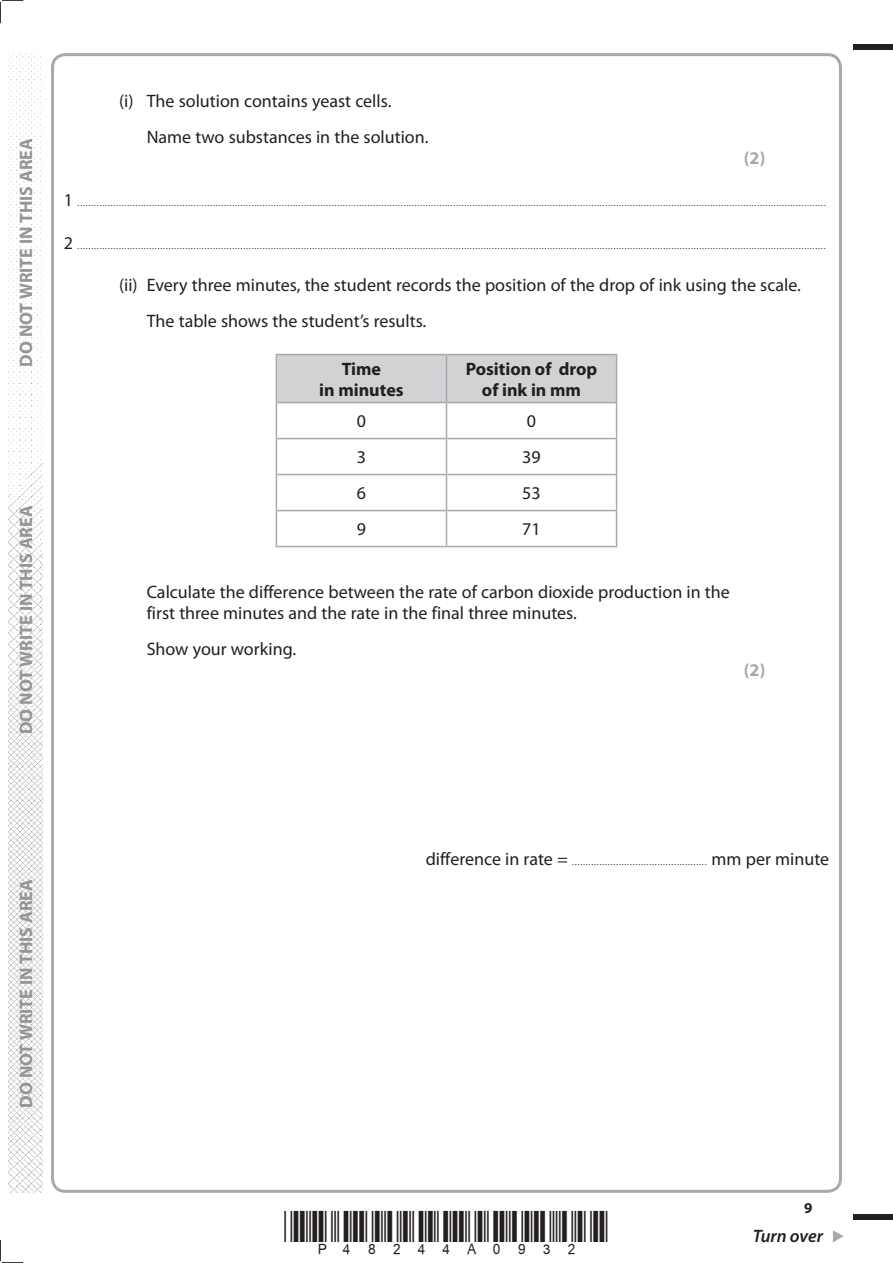
<style>
.page{position:relative;width:893px;height:1263px;background:#fff}
.page>*{position:absolute;margin:0;border:0;box-sizing:border-box;transform-origin:0 0}
.t1{font:39px "Bar Code 39 c HR";color:#231f20}
.t2{font:18px/36px "Myriad Pro";color:#231f20}
.t3{font:700 18px "Myriad Pro";color:#939598}
.t4{font:700 18px/21.6px "Myriad Pro";color:#231f20;text-align:center}
.t5{font:italic 600 18px "Myriad Pro";letter-spacing:-.005em;color:#231f20}
.t6{font:700 18px "Myriad Pro";color:#a8a9ad}
.t7{font:700 15px "Myriad Pro";color:#231f20}
.t8{font:9px "Myriad Pro";color:#231f20}
.s1{font-size:18px}
</style>
<div class="page">
<div style="left:853px;top:45px;width:40px;height:5px;background:#231f20"></div>
<div style="left:853px;top:1214px;width:40px;height:6px;background:#231f20"></div>
<svg style="left:833px;top:1230px;width:10px;height:12px"></svg>
<svg style="left:0;top:0;width:23px;height:23px"></svg>
<svg style="left:0;top:1240px;width:23px;height:23px"></svg>
<img style="left:9px;top:53px;width:34px;height:1140px">
<div style="left:277px;top:355px;width:339px;height:47px;background:#d1d2d4"></div>
<hr style="left:276px;top:354px;width:170px;height:1px;background:#a8a9ad">
<hr style="left:276px;top:355px;width:1px;height:47px;background:#a8a9ad">
<hr style="left:446px;top:354px;width:171px;height:1px;background:#a8a9ad">
<hr style="left:446px;top:355px;width:1px;height:47px;background:#a8a9ad">
<hr style="left:616px;top:355px;width:1px;height:47px;background:#a8a9ad">
<hr style="left:276px;top:402px;width:170px;height:1px;background:#a8a9ad">
<hr style="left:276px;top:403px;width:1px;height:35px;background:#a8a9ad">
<hr style="left:446px;top:402px;width:171px;height:1px;background:#a8a9ad">
<hr style="left:446px;top:403px;width:1px;height:35px;background:#a8a9ad">
<hr style="left:616px;top:403px;width:1px;height:35px;background:#a8a9ad">
<hr style="left:276px;top:438px;width:170px;height:1px;background:#a8a9ad">
<hr style="left:276px;top:439px;width:1px;height:35px;background:#a8a9ad">
<hr style="left:446px;top:438px;width:171px;height:1px;background:#a8a9ad">
<hr style="left:446px;top:439px;width:1px;height:35px;background:#a8a9ad">
<hr style="left:616px;top:439px;width:1px;height:35px;background:#a8a9ad">
<hr style="left:276px;top:474px;width:170px;height:1px;background:#a8a9ad">
<hr style="left:276px;top:475px;width:1px;height:35px;background:#a8a9ad">
<hr style="left:446px;top:474px;width:171px;height:1px;background:#a8a9ad">
<hr style="left:446px;top:475px;width:1px;height:35px;background:#a8a9ad">
<hr style="left:616px;top:475px;width:1px;height:35px;background:#a8a9ad">
<hr style="left:276px;top:510px;width:170px;height:1px;background:#a8a9ad">
<hr style="left:276px;top:511px;width:1px;height:35px;background:#a8a9ad">
<hr style="left:446px;top:510px;width:171px;height:1px;background:#a8a9ad">
<hr style="left:446px;top:511px;width:1px;height:35px;background:#a8a9ad">
<hr style="left:616px;top:511px;width:1px;height:35px;background:#a8a9ad">
<hr style="left:276px;top:546px;width:170px;height:1px;background:#a8a9ad">
<hr style="left:446px;top:546px;width:171px;height:1px;background:#a8a9ad">
<h2 class="t3" style="left:14px;top:367px;width:230px;rotate:-90deg">DO NOT WRITE IN THIS AREA</h2>
<h2 class="t3" style="left:14px;top:734px;width:230px;rotate:-90deg">DO NOT WRITE IN THIS AREA</h2>
<h2 class="t2" style="left:147px;top:83px;width:283px;text-indent:-28px">(i) The solution contains yeast cells.<br>Name two substances in the solution.</h2>
<h2 class="t6" style="left:744px;top:146px;width:23px">(2)</h2>
<p class="t8" style="left:64px;top:198px;width:763px"><span class="s1">1</span> ...............................................................................................................................................................................................................................................................................</p>
<p class="t8" style="left:64px;top:240px;width:763px"><span class="s1">2</span> ...............................................................................................................................................................................................................................................................................</p>
<h2 class="t2" style="left:147px;top:266px;width:656px;text-indent:-28px">(ii) Every three minutes, the student records the position of the drop of ink using the scale.<br>The table shows the student’s results.</h2>
<h2 class="t4" style="left:319px;top:357px;width:86px">Time<br>in minutes</h2>
<h2 class="t4" style="left:466px;top:357px;width:133px">Position of drop of ink in mm</h2>
<h2 class="t2" style="left:357px;top:403px;width:11px">0</h2>
<h2 class="t2" style="left:527px;top:403px;width:11px">0</h2>
<h2 class="t2" style="left:357px;top:439px;width:11px">3</h2>
<h2 class="t2" style="left:522px;top:439px;width:20px">39</h2>
<h2 class="t2" style="left:357px;top:475px;width:11px">6</h2>
<h2 class="t2" style="left:522px;top:475px;width:20px">53</h2>
<h2 class="t2" style="left:357px;top:511px;width:11px">9</h2>
<h2 class="t2" style="left:522px;top:511px;width:20px">71</h2>
<h2 class="t2" style="left:147px;top:581px;width:585px;line-height:21px">Calculate the difference between the rate of carbon dioxide production in the first three minutes and the rate in the final three minutes.</h2>
<h2 class="t2" style="left:147px;top:631px;width:151px">Show your working.</h2>
<h2 class="t6" style="left:744px;top:658px;width:23px">(2)</h2>
<h2 class="t3" style="left:14px;top:1108px;width:230px;rotate:-90deg">DO NOT WRITE IN THIS AREA</h2>
<p class="t8" style="left:426px;top:857px;width:405px"><span class="s1">difference in rate =</span> ................................................. <span class="s1">mm per minute</span></p>
<h1 class="t1" style="left:334px;top:1200px;width:126px">✔ ✔✔</h1>
<h3 class="t7" style="left:804px;top:1198px;width:10px">9</h3>
<h2 class="t5" style="left:753px;top:1225px;width:72px">Turn over</h2>
</div>
